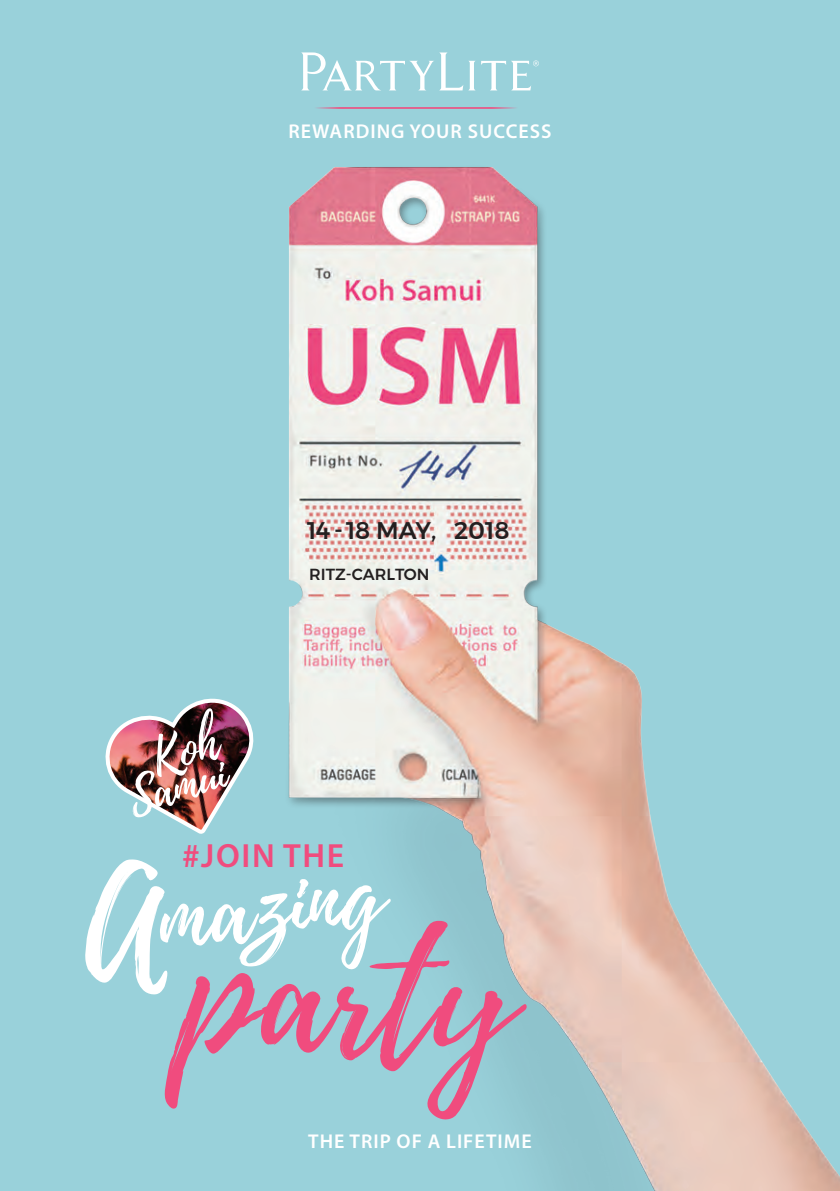
<style>
.page{position:relative;width:840px;height:1191px;background:#fff}
.page>*{position:absolute;margin:0;border:0;box-sizing:border-box;transform-origin:0 0}
.t1{font:159.6px "Playlist Script";color:#f04c7e}
.t2{font:110.8px "Playlist Script";color:#f04c7e}
.t3{font:96.2px "Playlist Script";color:#fff}
.t4{font:48.4px "Playlist Script";color:#fff}
.t5{font:600 33.6px "Myriad Pro";letter-spacing:.05em;color:#f04c7e}
.t6{font:500 24px "Montserrat";color:#231f20}
.t7{font:600 20px "Myriad Pro";letter-spacing:.05em;color:#fff}
.t8{font:500 16px "Montserrat";color:#231f20}
</style>
<div class="page">
<div style="left:0;top:0;width:839px;height:1191px;background:#99d1da"></div>
<img style="left:288px;top:90px;width:551px;height:1101px">
<svg style="left:314px;top:107px;width:203px;height:2px"></svg>
<svg style="left:481px;top:60px;width:57px;height:30px"></svg>
<svg style="left:301px;top:52px;width:174px;height:38px"></svg>
<img style="left:105px;top:698px;width:149px;height:136px">
<p class="t7" style="left:288px;top:119px;width:264px">REWARDING YOUR SUCCESS</p>
<p class="t4" style="left:120px;top:765px;width:101px;rotate:-15deg">Samui</p>
<p class="t6" style="left:307px;top:512px;width:204px">14 - 18 MAY, 2018</p>
<p class="t8" style="left:309px;top:562px;width:122px">RITZ-CARLTON</p>
<p class="t5" style="left:182px;top:834px;width:163px">#JOIN THE</p>
<p class="t3" style="left:151px;top:850px;width:227px;rotate:-6deg">mazing</p>
<p class="t1" style="left:180px;top:881px;width:336px">party</p>
<p class="t2" style="left:459px;top:957px;width:26px">!</p>
<p class="t7" style="left:308px;top:1129px;width:225px">THE TRIP OF A LIFETIME</p>
</div>
